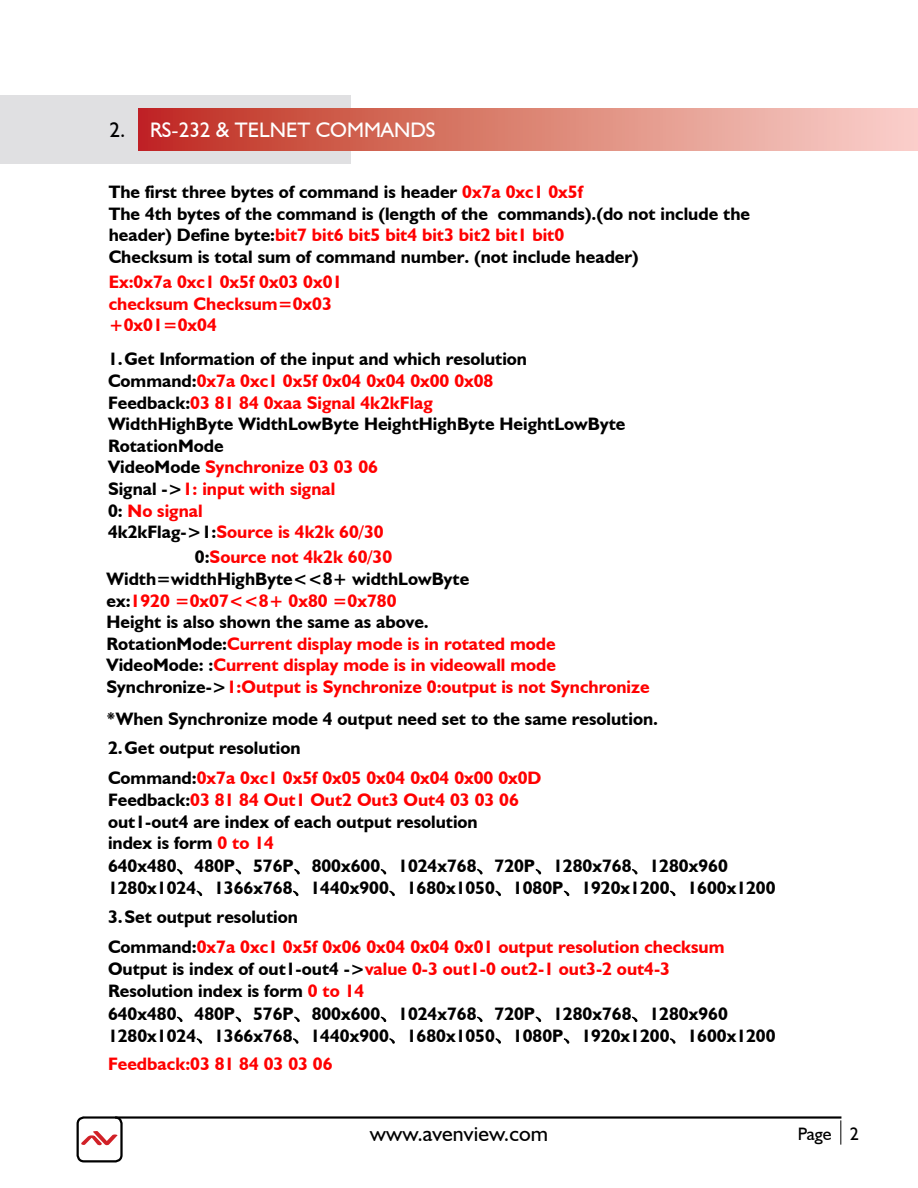
<style>
.page{position:relative;width:918px;height:1188px;background:#fff}
.page>*{position:absolute;margin:0;border:0;box-sizing:border-box;transform-origin:0 0}
.t1{font:21.75px "Humanist 521 BT";letter-spacing:.005em;color:#000}
.t2{font:21px "Humanist 521 BT";color:#fff}
.t3{font:700 18px/21.6px "Humanist 521 BT";color:#000}
.t4{font:700 18px/21.6px "Humanist 521 BT";color:#f00}
.t5{font:18px "Humanist 521 BT";color:#000}
.s1{color:#000}
.s2{color:#f00}
.s3{font-family:"Koz Min Pr 6 N";font-weight:400}
</style>
<div class="page">
<hr style="left:84px;top:1116px;width:757px;height:3px;background:#000">
<svg style="left:840px;top:1120px;width:1px;height:25px"></svg>
<svg style="left:81px;top:1131px;width:37px;height:15px"></svg>
<div style="left:77px;top:1116px;width:46px;height:46px;border:2px solid #000;border-radius:6px"></div>
<div style="left:0;top:96px;width:351px;height:68px;background:#e0e0e2"></div>
<div style="left:138px;top:109px;width:780px;height:42px;background:linear-gradient(to right,#be2d1e,#fad5cb)"></div>
<p class="t2" style="left:110px;top:117px;width:152px"><span class="s1">2.</span> RS-232 &amp; Telnet</p>
<p class="t2" style="left:316px;top:117px;width:120px">Comman ds</p>
<p class="t3" style="left:109px;top:181px;width:643px">The first three bytes of command is header <span class="s2">0x7a 0xc1 0x5f<br></span>The 4th bytes of the command is (length of the commands).(do not include the header) Define byte:<span class="s2">bit7 bit6 bit5 bit4 bit3 bit2 bit1 bit0<br></span>Checksum is total sum of command number. (not include header)</p>
<p class="t4" style="left:109px;top:271px;width:235px">Ex:0x7a 0xc1 0x5f 0x03 0x01 checksum Checksum=0x03 +0x01=0x04</p>
<p class="t3" style="left:108px;top:348px;width:519px">1.Get Information of the input and which resolution Command:<span class="s2">0x7a 0xc1 0x5f 0x04 0x04 0x00 0x08<br></span>Feedback:<span class="s2">03 81 84 0xaa Signal 4k2kFlag<br></span>WidthHighByte WidthLowByte HeightHighByte HeightLowByte RotationMode<br>VideoMode <span class="s2">Synchronize 03 03 06<br></span>Signal -&gt;<span class="s2">1: input with signal<br></span>0: <span class="s2">No signal<br></span>4k2kFlag-&gt;1:<span class="s2">Source is 4k2k 60/30</span></p>
<p class="t4" style="left:107px;top:546px;width:545px;text-indent:88px"><span class="s1">0:</span>Source not 4k2k 60/30<br><span class="s1">Width=widthHighByte&lt;&lt;8+ widthLowByte<br>ex:</span>1920 =0x07&lt;&lt;8+ 0x80 =0x780<br><span class="s1">Height is also shown the same as above.<br>RotationMode:</span>Current display mode is in rotated mode <span class="s1">VideoMode: :</span>Current display mode is in videowall mode <span class="s1">Synchronize-&gt;</span>1:Output is Synchronize 0:output is not Synchronize</p>
<p class="t3" style="left:107px;top:703px;width:553px;line-height:29.8px">*When Synchronize mode 4 output need set to the same resolution.<br>2.Get output resolution<br>Command:<span class="s2">0x7a 0xc1 0x5f 0x05 0x04 0x04 0x00 0x0D</span></p>
<p class="t3" style="left:108px;top:789px;width:412px">Feedback:<span class="s2">03 81 84 Out1 Out2 Out3 Out4 03 03 06 </span>out1-out4 are index of each output resolution index is form <span class="s2">0 to 14</span></p>
<p class="t3" style="left:108px;top:855px;width:669px">640x480<span class="s3">、</span>480P<span class="s3">、</span>576P<span class="s3">、</span>800x600<span class="s3">、</span>1024x768<span class="s3">、</span>720P<span class="s3">、</span>1280x768<span class="s3">、</span>1280x960<br>1280x1024<span class="s3">、</span>1366x768<span class="s3">、</span>1440x900<span class="s3">、</span>1680x1050<span class="s3">、</span>1080P<span class="s3">、</span>1920x1200<span class="s3">、</span>1600x1200</p>
<p class="t4" style="left:108px;top:901px;width:618px;line-height:30.6px"><span class="s1">3.Set output resolution<br>Command:</span>0x7a 0xc1 0x5f 0x06 0x04 0x04 0x01 output resolution checksum</p>
<p class="t3" style="left:108px;top:958px;width:564px">Output is index of out1-out4 -&gt;<span class="s2">value 0-3 out1-0 out2-1 out3-2 out4-3<br></span>Resolution index is form <span class="s2">0 to 14</span></p>
<p class="t3" style="left:108px;top:1003px;width:669px">640x480<span class="s3">、</span>480P<span class="s3">、</span>576P<span class="s3">、</span>800x600<span class="s3">、</span>1024x768<span class="s3">、</span>720P<span class="s3">、</span>1280x768<span class="s3">、</span>1280x960<br>1280x1024<span class="s3">、</span>1366x768<span class="s3">、</span>1440x900<span class="s3">、</span>1680x1050<span class="s3">、</span>1080P<span class="s3">、</span>1920x1200<span class="s3">、</span>1600x1200</p>
<p class="t4" style="left:108px;top:1053px;width:226px">Feedback:03 81 84 03 03 06</p>
<p class="t1" style="left:370px;top:1120px;width:180px">www.avenview.com</p>
<p class="t5" style="left:798px;top:1123px;width:62px">Page 2</p>
</div>
